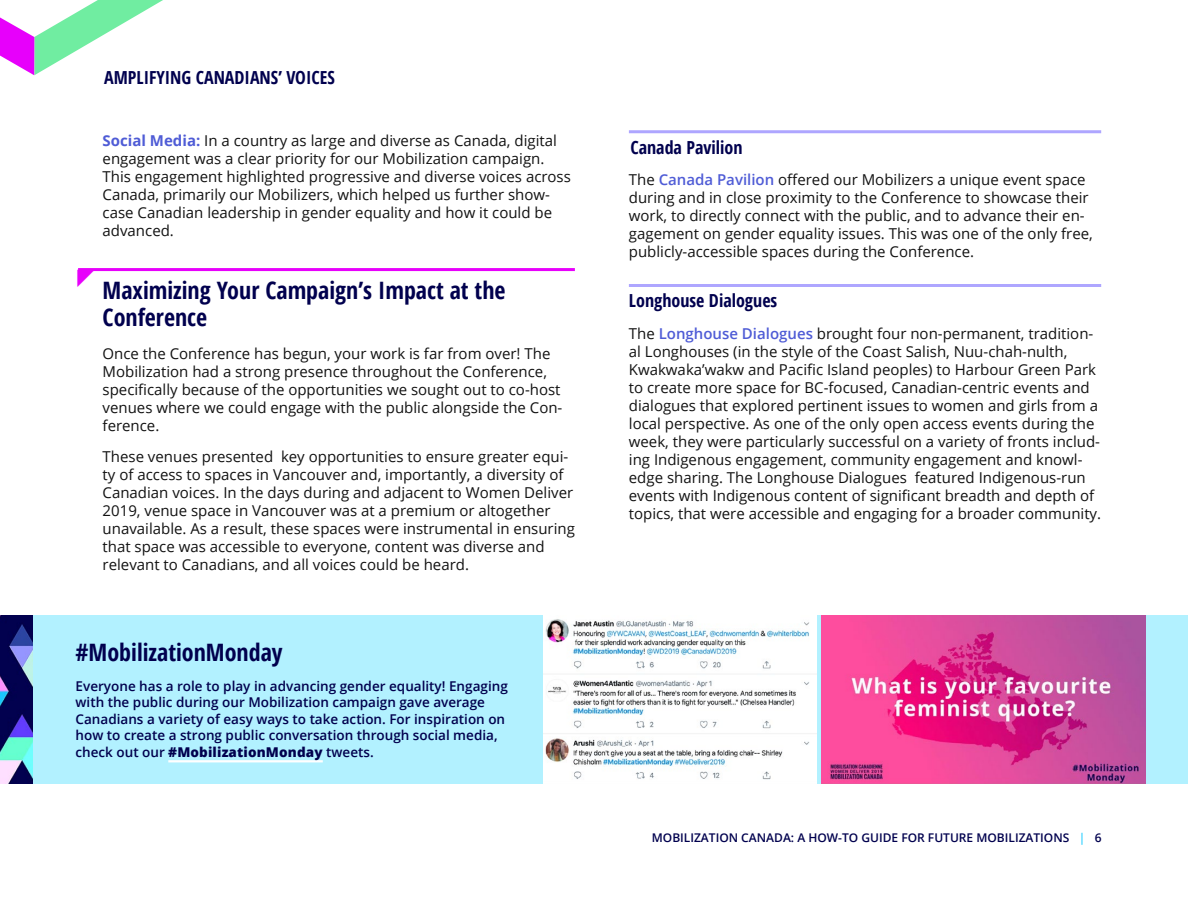
<style>
.page{position:relative;width:1188px;height:918px;background:#fff}
.page>*{position:absolute;margin:0;border:0;box-sizing:border-box;transform-origin:0 0}
.t1{font:700 24px/27px "Open Sans Condensed";color:#01004e}
.t2{font:700 18px "Open Sans Condensed";color:#01004e}
.t3{font:15px/18px "Open Sans";color:#121212}
.t4{font:600 13.5px/16.5px "Open Sans";color:#01004e}
.t5{font:600 12px "Open Sans";color:#01004e}
.s1{font-weight:700;color:#4f5cd6}
.s2{font-weight:800}
.s3{font-weight:600;color:#4f5cd6}
.s4{color:#33d1ff}
</style>
<div class="page">
<svg style="left:0;top:0;width:163px;height:75px"></svg>
<div style="left:555px;top:615px;width:633px;height:169px;background:#b2f1ff"></div>
<hr style="left:78px;top:268px;width:497px;height:3px;background:#e700fb">
<hr style="left:629px;top:130px;width:472px;height:3px;background:#aea6ff">
<hr style="left:629px;top:284px;width:472px;height:3px;background:#aea6ff">
<div style="left:30px;top:615px;width:537px;height:169px;background:#b2f1ff"></div>
<hr style="left:168px;top:760px;width:155px;height:2px;background:#fff">
<img style="left:0;top:616px;width:32px;height:168px">
<img style="left:544px;top:616px;width:273px;height:168px">
<img style="left:821px;top:616px;width:324px;height:168px">
<svg style="left:78px;top:270px;width:43px;height:2px"></svg>
<p class="t2" style="left:104px;top:65px;width:232px">AMPLIFYING CANADIANS’ VOICES</p>
<p class="t3" style="left:103px;top:132px;width:470px"><span class="s1">Social Media:</span> In a country as large and diverse as Canada, digital engagement was a clear priority for our Mobilization campaign.<br>This engagement highlighted progressive and diverse voices across Canada, primarily our Mobilizers, which helped us further show&shy;case Canadian leadership in gender equality and how it could be advanced.</p>
<h1 class="t1" style="left:103px;top:277px;width:405px">Maximizing Your Campaign’s Impact at the<br>Conference</h1>
<p class="t3" style="left:103px;top:344px;width:461px">Once the Conference has begun, your work is far from over! The Mobilization had a strong presence throughout the Conference, specifically because of the opportunities we sought out to co-host venues where we could engage with the public alongside the Con&shy;ference.</p>
<p class="t3" style="left:103px;top:447px;width:474px">These venues presented key opportunities to ensure greater equi&shy;ty of access to spaces in Vancouver and, importantly, a diversity of Canadian voices. In the days during and adjacent to Women Deliver 2019, venue space in Vancouver was at a premium or altogether unavailable. As a result, these spaces were instrumental in ensuring that space was accessible to everyone, content was diverse and relevant to Canadians, and all voices could be heard.</p>
<h1 class="t1" style="left:76px;top:638px;width:209px">#MobilizationMonday</h1>
<p class="t4" style="left:76px;top:677px;width:434px">Everyone has a role to play in advancing gender equality! Engaging with the public during our Mobilization campaign gave average Canadians a variety of easy ways to take action. For inspiration on how to create a strong public conversation through social media, check out our <span class="s2">#MobilizationMonday</span> tweets.</p>
<p class="t2" style="left:630px;top:134px;width:114px">Canada Pavilion</p>
<p class="t3" style="left:629px;top:170px;width:465px">The <span class="s3">Canada Pavilion</span> offered our Mobilizers a unique event space during and in close proximity to the Conference to showcase their work, to directly connect with the public, and to advance their en&shy;gagement on gender equality issues. This was one of the only free, publicly-accessible spaces during the Conference.</p>
<p class="t2" style="left:629px;top:288px;width:150px">Longhouse Dialogues</p>
<p class="t3" style="left:629px;top:324px;width:474px">The <span class="s3">Longhouse Dialogues</span> brought four non-permanent, tradition&shy;al Longhouses (in the style of the Coast Salish, Nuu-chah-nulth, Kwakwaka’wakw and Pacific Island peoples) to Harbour Green Park to create more space for BC-focused, Canadian-centric events and dialogues that explored pertinent issues to women and girls from a local perspective. As one of the only open access events during the week, they were particularly successful on a variety of fronts includ&shy;ing Indigenous engagement, community engagement and knowl&shy;edge sharing. The Longhouse Dialogues featured Indigenous-run events with Indigenous content of significant breadth and depth of topics, that were accessible and engaging for a broader community.</p>
<p class="t5" style="left:652px;top:830px;width:451px">MOBILIZATION CANADA: A HOW-TO GUIDE FOR FUTURE MOBILIZATIONS <span class="s4">|</span> 6</p>
</div>
